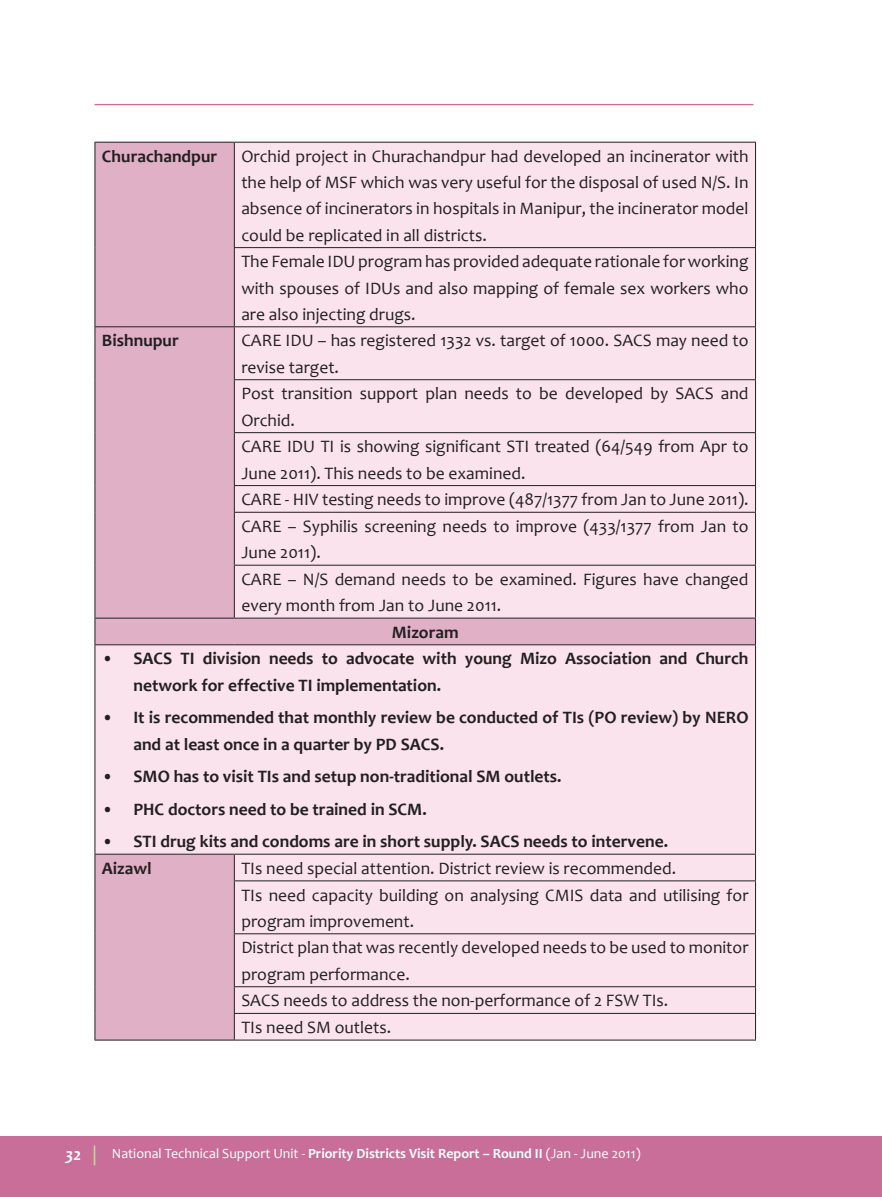
<style>
.page{position:relative;width:882px;height:1197px;background:#fff}
.page>*{position:absolute;margin:0;border:0;box-sizing:border-box;transform-origin:0 0}
.Running_Text{font:17.5px/26.2px "Candara";color:#231f20}
.Running_numbering_te{font:700 17.5px/26.2px "Candara";color:#231f20}
.Running_Text-2{font:700 17.5px "Candara";color:#231f20}
.t1{font:italic 700 17.5px "Candara";color:#fff}
.t2{font:14px "Candara";color:#fff}
.s1{font-weight:400}
.s2{font-weight:700}
</style>
<div class="page">
<div style="left:0;top:1136px;width:881px;height:61px;background:#c86e98"></div>
<hr style="left:881px;top:1136px;width:1px;height:61px;background:#c86e98">
<svg style="left:94px;top:1146px;width:1px;height:20px"></svg>
<hr style="left:94px;top:104px;width:659px;height:1px;background:#c86e98">
<div style="left:95px;top:855px;width:139px;height:185px;background:#e0b0c6"></div>
<svg style="left:95px;top:143px;width:660px;height:711px;background:#f0d0de"></svg>
<div style="left:234px;top:327px;width:521px;height:713px;background:#fbe3ed"></div>
<hr style="left:94px;top:142px;width:140px;height:1px;background:#231f20">
<hr style="left:94px;top:143px;width:1px;height:105px;background:#231f20">
<hr style="left:234px;top:142px;width:522px;height:1px;background:#231f20">
<hr style="left:234px;top:143px;width:1px;height:104px;background:#231f20">
<hr style="left:755px;top:143px;width:1px;height:104px;background:#231f20">
<hr style="left:94px;top:248px;width:1px;height:78px;background:#231f20">
<hr style="left:234px;top:247px;width:522px;height:1px;background:#231f20">
<hr style="left:234px;top:248px;width:1px;height:78px;background:#231f20">
<hr style="left:755px;top:248px;width:1px;height:78px;background:#231f20">
<hr style="left:94px;top:326px;width:140px;height:1px;background:#231f20">
<hr style="left:94px;top:327px;width:1px;height:53px;background:#231f20">
<hr style="left:234px;top:326px;width:522px;height:1px;background:#231f20">
<hr style="left:234px;top:327px;width:1px;height:52px;background:#231f20">
<hr style="left:755px;top:327px;width:1px;height:52px;background:#231f20">
<hr style="left:94px;top:380px;width:1px;height:53px;background:#231f20">
<hr style="left:234px;top:379px;width:522px;height:1px;background:#231f20">
<hr style="left:234px;top:380px;width:1px;height:52px;background:#231f20">
<hr style="left:755px;top:380px;width:1px;height:52px;background:#231f20">
<hr style="left:94px;top:433px;width:1px;height:53px;background:#231f20">
<hr style="left:234px;top:432px;width:522px;height:1px;background:#231f20">
<hr style="left:234px;top:433px;width:1px;height:52px;background:#231f20">
<hr style="left:755px;top:433px;width:1px;height:52px;background:#231f20">
<svg style="left:94px;top:486px;width:1px;height:26px"></svg>
<hr style="left:234px;top:485px;width:522px;height:1px;background:#231f20">
<svg style="left:234px;top:486px;width:1px;height:26px"></svg>
<svg style="left:755px;top:486px;width:1px;height:26px"></svg>
<hr style="left:94px;top:512px;width:1px;height:53px;background:#231f20">
<hr style="left:234px;top:512px;width:522px;height:1px;background:#231f20">
<hr style="left:234px;top:513px;width:1px;height:52px;background:#231f20">
<hr style="left:755px;top:513px;width:1px;height:52px;background:#231f20">
<hr style="left:94px;top:565px;width:1px;height:53px;background:#231f20">
<hr style="left:234px;top:565px;width:522px;height:1px;background:#231f20">
<hr style="left:234px;top:566px;width:1px;height:52px;background:#231f20">
<hr style="left:755px;top:566px;width:1px;height:52px;background:#231f20">
<hr style="left:94px;top:618px;width:140px;height:1px;background:#231f20">
<svg style="left:94px;top:619px;width:1px;height:25px"></svg>
<hr style="left:234px;top:618px;width:522px;height:1px;background:#231f20">
<svg style="left:755px;top:619px;width:1px;height:25px"></svg>
<hr style="left:94px;top:644px;width:140px;height:1px;background:#231f20">
<hr style="left:94px;top:645px;width:1px;height:209px;background:#231f20">
<hr style="left:234px;top:644px;width:522px;height:1px;background:#231f20">
<hr style="left:755px;top:645px;width:1px;height:209px;background:#231f20">
<hr style="left:94px;top:854px;width:140px;height:1px;background:#231f20">
<svg style="left:94px;top:855px;width:1px;height:26px"></svg>
<hr style="left:234px;top:854px;width:522px;height:1px;background:#231f20">
<svg style="left:234px;top:855px;width:1px;height:25px"></svg>
<svg style="left:755px;top:855px;width:1px;height:25px"></svg>
<hr style="left:94px;top:881px;width:1px;height:53px;background:#231f20">
<hr style="left:234px;top:880px;width:522px;height:1px;background:#231f20">
<hr style="left:234px;top:881px;width:1px;height:52px;background:#231f20">
<hr style="left:755px;top:881px;width:1px;height:52px;background:#231f20">
<hr style="left:94px;top:934px;width:1px;height:53px;background:#231f20">
<hr style="left:234px;top:933px;width:522px;height:1px;background:#231f20">
<hr style="left:234px;top:934px;width:1px;height:52px;background:#231f20">
<hr style="left:755px;top:934px;width:1px;height:52px;background:#231f20">
<hr style="left:234px;top:986px;width:522px;height:1px;background:#231f20">
<svg style="left:94px;top:987px;width:1px;height:53px"></svg>
<hr style="left:234px;top:1013px;width:522px;height:1px;background:#231f20">
<svg style="left:234px;top:987px;width:1px;height:53px"></svg>
<svg style="left:755px;top:987px;width:1px;height:53px"></svg>
<hr style="left:94px;top:1040px;width:140px;height:1px;background:#231f20">
<hr style="left:234px;top:1040px;width:522px;height:1px;background:#231f20">
<p class="Running_Text-2" style="left:102px;top:146px;width:117px">Churachandpur</p>
<p class="Running_Text" style="left:241px;top:143px;width:509px;text-align:justify">Orchid project in Churachandpur had developed an incinerator with the help of MSF which was very useful for the disposal of used N/S. In absence of incinerators in hospitals in Manipur, the incinerator model could be replicated in all districts.</p>
<p class="Running_Text" style="left:241px;top:249px;width:509px;text-align:justify">The Female IDU program has provided adequate rationale for working with spouses of IDUs and also mapping of female sex workers who are also injecting drugs.</p>
<p class="Running_Text-2" style="left:102px;top:330px;width:78px">Bishnupur</p>
<p class="Running_Text" style="left:241px;top:328px;width:509px">CARE IDU – has registered 1332 vs. target of 1000. SACS may need to revise target.</p>
<p class="Running_Text" style="left:241px;top:381px;width:509px">Post transition support plan needs to be developed by SACS and<br>Orchid.</p>
<p class="Running_Text" style="left:241px;top:434px;width:509px">CARE IDU TI is showing significant STI treated (64/549 from Apr to<br>June 2011). This needs to be examined.</p>
<p class="Running_Text" style="left:241px;top:487px;width:509px">CARE - HIV testing needs to improve (487/1377 from Jan to June 2011).</p>
<p class="Running_Text" style="left:241px;top:513px;width:509px">CARE – Syphilis screening needs to improve (433/1377 from Jan to<br>June 2011).</p>
<p class="Running_Text" style="left:241px;top:566px;width:509px">CARE – N/S demand needs to be examined. Figures have changed every month from Jan to June 2011.</p>
<p class="Running_Text-2" style="left:392px;top:622px;width:68px">Mizoram</p>
<p class="Running_numbering_te" style="left:133px;top:646px;width:617px;text-indent:-32px"><span class="s1">•</span> SACS TI division needs to advocate with young Mizo Association and Church network for effective TI implementation.</p>
<p class="Running_numbering_te" style="left:133px;top:704px;width:617px;text-indent:-32px">• It is recommended that monthly review be conducted of TIs (PO review) by NERO and at least once in a quarter by PD SACS.</p>
<p class="Running_numbering_te" style="left:102px;top:763px;width:461px">• SMO has to visit TIs and setup non-traditional SM outlets.</p>
<p class="Running_numbering_te" style="left:102px;top:796px;width:326px">• PHC doctors need to be trained in SCM.</p>
<p class="Running_numbering_te" style="left:102px;top:828px;width:568px">• STI drug kits and condoms are in short supply. SACS needs to intervene.</p>
<p class="Running_Text-2" style="left:102px;top:858px;width:51px">Aizawl</p>
<p class="Running_Text" style="left:241px;top:855px;width:436px">TIs need special attention. District review is recommended.</p>
<p class="Running_Text" style="left:241px;top:882px;width:509px">TIs need capacity building on analysing CMIS data and utilising for program improvement.</p>
<p class="Running_Text" style="left:241px;top:935px;width:509px">District plan that was recently developed needs to be used to monitor program performance.</p>
<p class="Running_Text" style="left:241px;top:988px;width:428px">SACS needs to address the non-performance of 2 FSW TIs.</p>
<p class="Running_Text" style="left:241px;top:1014px;width:151px">TIs need SM outlets.</p>
<p class="t1" style="left:65px;top:1144px;width:18px">32</p>
<p class="t2" style="left:112px;top:1145px;width:530px">National Technical Support Unit - <span class="s2">Priority Districts Visit Report – Round II</span> (Jan - June 2011)</p>
</div>
